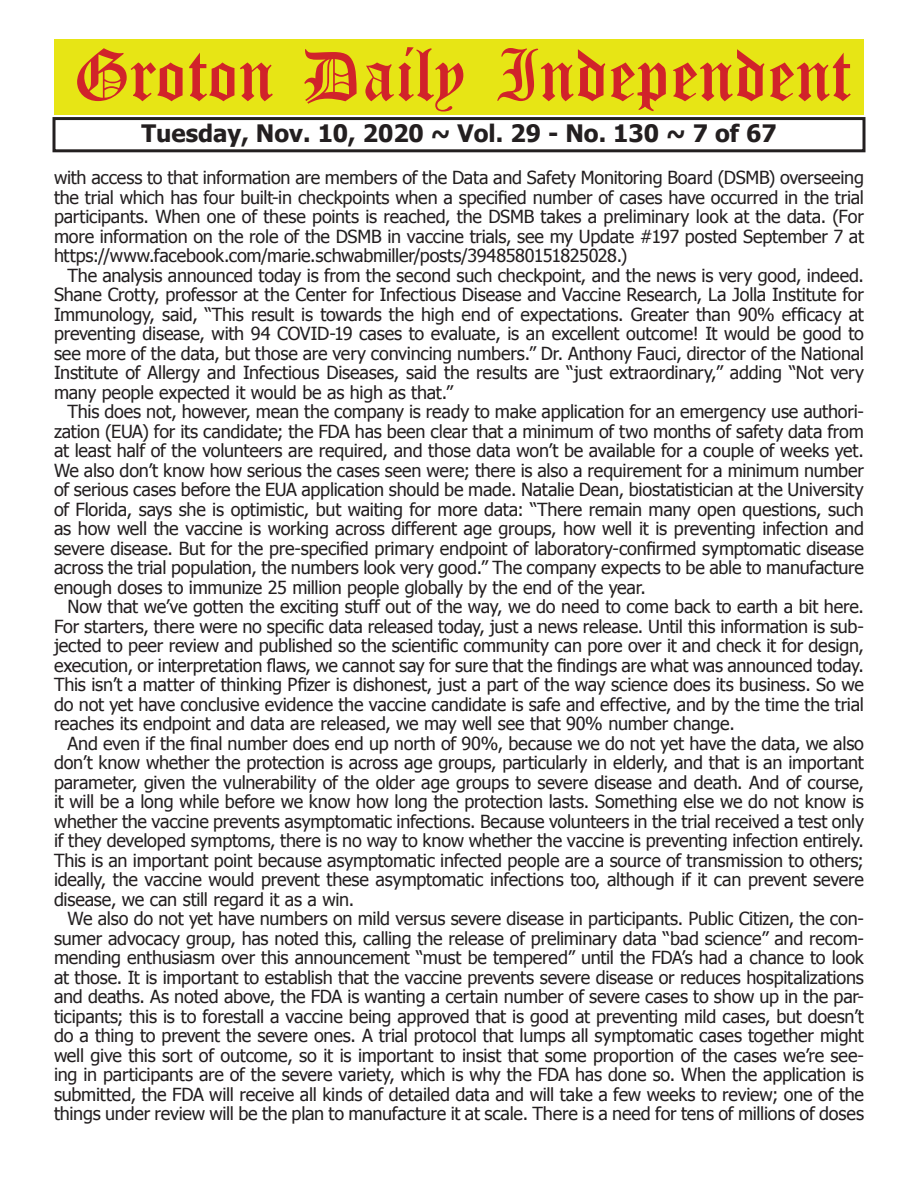
<style>
.page{position:relative;width:918px;height:1188px;background:#fff}
.page>*{position:absolute;margin:0;border:0;box-sizing:border-box;transform-origin:0 0}
.t1{font:54px "Old English Five";color:#d1232a}
.t2{font:700 24px "Tahoma";color:#231f20}
.t3{font:18px/19.5px "Tahoma";letter-spacing:-.015em;color:#231f20;text-align:justify}
</style>
<div class="page">
<div style="left:52px;top:117px;width:814px;height:35px;border:3px solid #231f20"></div>
<div style="left:54px;top:40px;width:810px;height:75px;background:#e7e515"></div>
<h1 class="t1" style="left:73px;top:50px;width:779px">Groton Daily Independent</h1>
<h2 class="t2" style="left:141px;top:116px;width:637px">Tuesday, Nov. 10, 2020 ~ Vol. 29 - No. 130 ~ 7 of 67</h2>
<p class="t3" style="left:54px;top:167px;width:812px">with access to that information are members of the Data and Safety Monitoring Board (DSMB) overseeing the trial which has four built-in checkpoints when a specified number of cases have occurred in the trial participants. When one of these points is reached, the DSMB takes a preliminary look at the data. (For more information on the role of the DSMB in vaccine trials, see my Update #197 posted September 7 at https://www.facebook.com/marie.schwabmiller/posts/3948580151825028.)</p>
<p class="t3" style="left:54px;top:265px;width:812px;text-indent:14px">The analysis announced today is from the second such checkpoint, and the news is very good, indeed.<br>Shane Crotty, professor at the Center for Infectious Disease and Vaccine Research, La Jolla Institute for Immunology, said, “This result is towards the high end of expectations. Greater than 90% efficacy at preventing disease, with 94 COVID-19 cases to evaluate, is an excellent outcome! It would be good to see more of the data, but those are very convincing numbers.” Dr. Anthony Fauci, director of the National Institute of Allergy and Infectious Diseases, said the results are “just extraordinary,” adding “Not very many people expected it would be as high as that.”</p>
<p class="t3" style="left:54px;top:401px;width:812px;text-indent:14px">This does not, however, mean the company is ready to make application for an emergency use authori&shy;zation (EUA) for its candidate; the FDA has been clear that a minimum of two months of safety data from at least half of the volunteers are required, and those data won’t be available for a couple of weeks yet.<br>We also don’t know how serious the cases seen were; there is also a requirement for a minimum number of serious cases before the EUA application should be made. Natalie Dean, biostatistician at the University of Florida, says she is optimistic, but waiting for more data: “There remain many open questions, such as how well the vaccine is working across different age groups, how well it is preventing infection and severe disease. But for the pre-specified primary endpoint of laboratory-confirmed symptomatic disease across the trial population, the numbers look very good.” The company expects to be able to manufacture enough doses to immunize 25 million people globally by the end of the year.</p>
<p class="t3" style="left:54px;top:596px;width:812px;text-indent:14px">Now that we’ve gotten the exciting stuff out of the way, we do need to come back to earth a bit here.<br>For starters, there were no specific data released today, just a news release. Until this information is sub&shy;jected to peer review and published so the scientific community can pore over it and check it for design, execution, or interpretation flaws, we cannot say for sure that the findings are what was announced today.<br>This isn’t a matter of thinking Pfizer is dishonest, just a part of the way science does its business. So we do not yet have conclusive evidence the vaccine candidate is safe and effective, and by the time the trial reaches its endpoint and data are released, we may well see that 90% number change.</p>
<p class="t3" style="left:54px;top:733px;width:812px;text-indent:14px">And even if the final number does end up north of 90%, because we do not yet have the data, we also don’t know whether the protection is across age groups, particularly in elderly, and that is an important parameter, given the vulnerability of the older age groups to severe disease and death. And of course, it will be a long while before we know how long the protection lasts. Something else we do not know is whether the vaccine prevents asymptomatic infections. Because volunteers in the trial received a test only if they developed symptoms, there is no way to know whether the vaccine is preventing infection entirely.<br>This is an important point because asymptomatic infected people are a source of transmission to others; ideally, the vaccine would prevent these asymptomatic infections too, although if it can prevent severe disease, we can still regard it as a win.</p>
<p class="t3" style="left:54px;top:908px;width:812px;text-indent:14px">We also do not yet have numbers on mild versus severe disease in participants. Public Citizen, the con&shy;sumer advocacy group, has noted this, calling the release of preliminary data “bad science” and recom&shy;mending enthusiasm over this announcement “must be tempered” until the FDA’s had a chance to look at those. It is important to establish that the vaccine prevents severe disease or reduces hospitalizations and deaths. As noted above, the FDA is wanting a certain number of severe cases to show up in the par&shy;ticipants; this is to forestall a vaccine being approved that is good at preventing mild cases, but doesn’t do a thing to prevent the severe ones. A trial protocol that lumps all symptomatic cases together might well give this sort of outcome, so it is important to insist that some proportion of the cases we’re see&shy;ing in participants are of the severe variety, which is why the FDA has done so. When the application is submitted, the FDA will receive all kinds of detailed data and will take a few weeks to review; one of the things under review will be the plan to manufacture it at scale. There is a need for tens of millions of doses</p>
</div>
